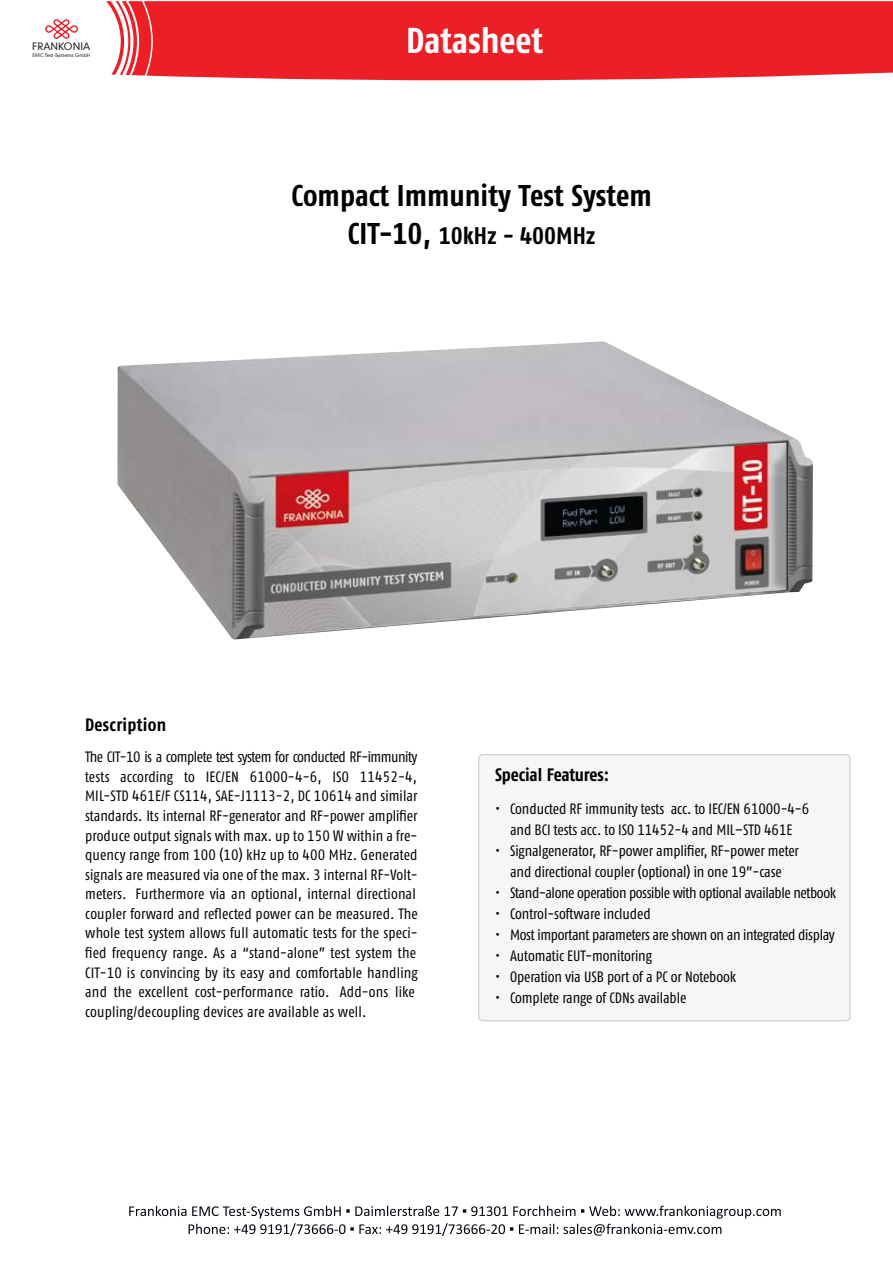
<style>
.page{position:relative;width:893px;height:1263px;background:#fff}
.page>*{position:absolute;margin:0;border:0;box-sizing:border-box;transform-origin:0 0}
.t1{font:700 36px "Fago Co";letter-spacing:-.005em;color:#fff}
.t2{font:700 30px "Fago Co Tf";color:#000}
.t3{font:700 24px "Fago Co Tf";color:#000}
.t4{font:700 18px "Fago Co Tf";letter-spacing:-.005em;color:#000}
.t5{font:700 18px "Fago Co Tf";letter-spacing:.015em;color:#000}
.t6{font:15px/19.5px "Fago Co Tf";color:#000;text-align:center}
.t7{font:15px "Fago Co Tf";letter-spacing:-.025em;color:#000}
.t8{font:15px "Fago Co Tf";letter-spacing:-.02em;color:#000}
.t9{font:9.9px "Geometric 706 BT Medium B";color:#231f20}
.t10{font:4.8px "Geometric 706 BT Medium B";color:#231f20}
.s1{font-size:30px}
</style>
<div class="page">
<div style="left:153px;top:1px;width:740px;height:79px;background:#ec1f26"></div>
<svg style="left:45px;top:1px;width:108px;height:75px"></svg>
<svg style="left:129px;top:1206px;width:652px;height:30px"></svg>
<img style="left:117px;top:341px;width:696px;height:298px">
<div style="left:479px;top:755px;width:371px;height:266px;background:#f5f6f6;border-radius:4px"></div>
<div style="left:478px;top:754px;width:372px;height:267px;border:1px solid #c5c6c6;border-radius:4px"></div>
<p class="t9" style="left:32px;top:40px;width:60px">FRANKONIA</p>
<p class="t10" style="left:33px;top:52px;width:60px">EMC Test-Systems GmbH</p>
<h1 class="t1" style="left:406px;top:19px;width:138px">Datasheet</h1>
<h2 class="t2" style="left:292px;top:178px;width:362px">Compact Immunity Test System</h2>
<h3 class="t3" style="left:348px;top:221px;width:249px"><span class="s1">CIT-10,</span> 10kHz - 400MHz</h3>
<p class="t5" style="left:85px;top:714px;width:83px">Description</p>
<p class="t6" style="left:85px;top:747px;width:334px;text-align:left">The CIT-10 is a complete test system for conducted RF-immunity tests according to IEC/EN 61000-4-6, ISO 11452-4, MIL-STD 461E/F CS114, SAE-J1113-2, DC 10614 and similar standards. Its internal RF-generator and RF-power amplifier produce output signals with max. up to 150 W within a fre&shy;quency range from 100 (10) kHz up to 400 MHz. Generated signals are measured via one of the max. 3 internal RF-Volt&shy;meters. Furthermore via an optional, internal directional coupler forward and reflected power can be measured. The whole test system allows full automatic tests for the speci&shy;fied frequency range. As a “stand-alone” test system the CIT-10 is convincing by its easy and comfortable handling and the excellent cost-performance ratio. Add-ons like coupling/decoupling devices are available as well.</p>
<p class="t4" style="left:495px;top:764px;width:116px">Special Features:</p>
<p class="t6" style="left:495px;top:798px;width:316px;line-height:21px">• Conducted RF immunity tests acc. to IEC/EN 61000-4-6 and BCI tests acc. to ISO 11452-4 and MIL–STD 461E</p>
<p class="t6" style="left:495px;top:840px;width:305px;line-height:21px">• Signalgenerator, RF-power amplifier, RF-power meter and directional coupler (optional) in one 19”-case</p>
<p class="t7" style="left:495px;top:884px;width:343px">• Stand-alone operation possible with optional available netbook</p>
<p class="t6" style="left:495px;top:903px;width:157px">• Control-software included</p>
<p class="t8" style="left:495px;top:926px;width:341px">• Most important parameters are shown on an integrated display</p>
<p class="t6" style="left:495px;top:945px;width:158px">• Automatic EUT-monitoring</p>
<p class="t6" style="left:495px;top:966px;width:243px">• Operation via USB port of a PC or Notebook</p>
<p class="t6" style="left:495px;top:987px;width:193px">• Complete range of CDNs available</p>
</div>
